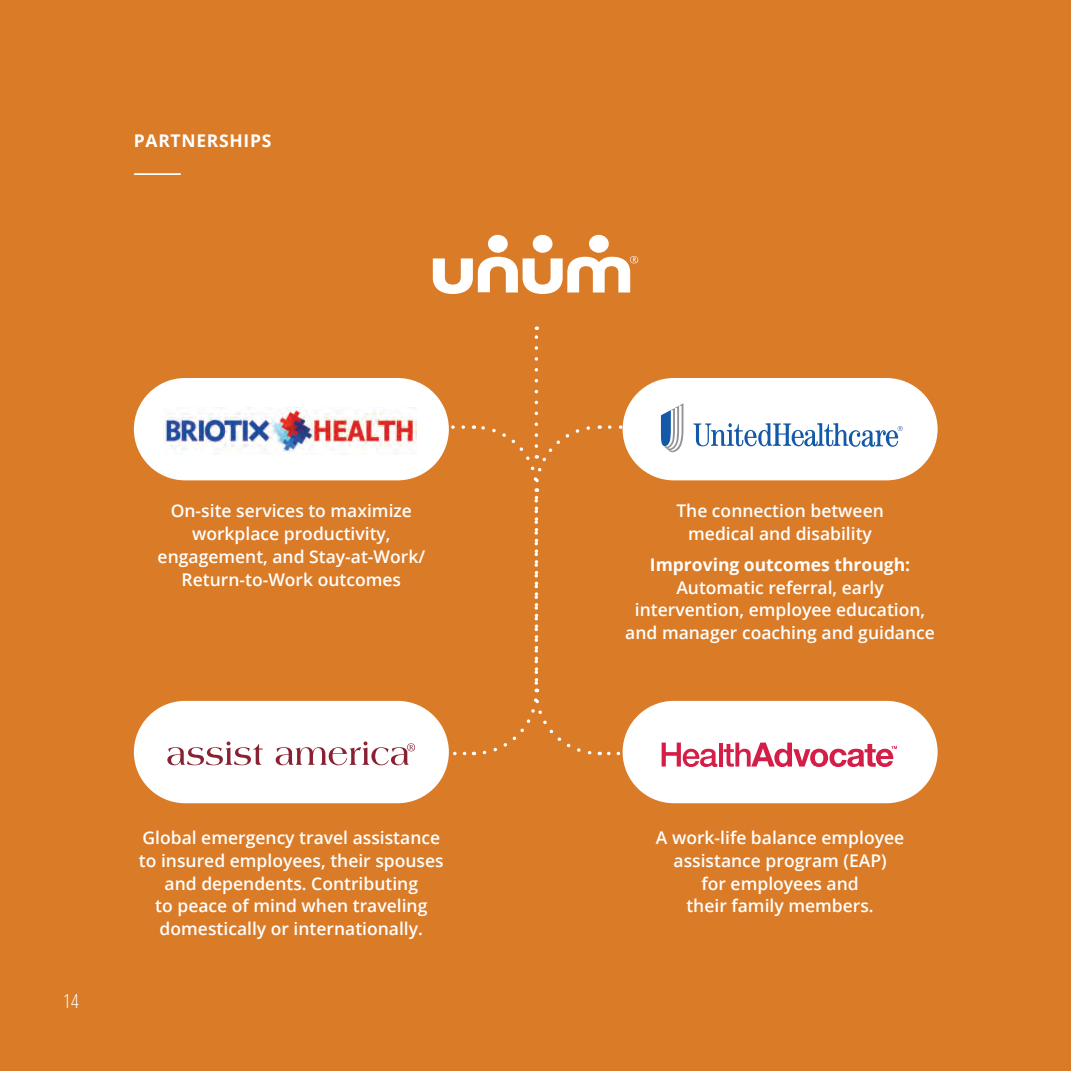
<style>
.page{position:relative;width:1071px;height:1071px;background:#da7b28}
.page>*{position:absolute;margin:0;border:0;box-sizing:border-box;transform-origin:0 0}
.t1{font:300 condensed 19.25px "Open Sans";color:#fff}
.t2{font:600 17.5px/22.8px "Open Sans";color:#fff;text-align:center}
.t3{font:700 17.5px "Open Sans";color:#fff}
.t4{font:700 17.5px "Open Sans";letter-spacing:.04em;color:#fff}
</style>
<div class="page">
<svg style="left:433px;top:235px;width:205px;height:59px"></svg>
<hr style="left:135px;top:173px;width:45px;height:2px;background:#fff">
<div style="left:134px;top:378px;width:315px;height:102px;background:#fff;border-radius:51px"></div>
<div style="left:623px;top:378px;width:315px;height:102px;background:#fff;border-radius:51px"></div>
<div style="left:134px;top:701px;width:315px;height:102px;background:#fff;border-radius:51px"></div>
<div style="left:623px;top:701px;width:315px;height:102px;background:#fff;border-radius:51px"></div>
<svg style="left:433px;top:326px;width:205px;height:431px"></svg>
<img style="left:163px;top:408px;width:253px;height:47px">
<svg style="left:167px;top:742px;width:96px;height:23px"></svg>
<svg style="left:276px;top:742px;width:139px;height:23px"></svg>
<svg style="left:662px;top:743px;width:55px;height:24px"></svg>
<hr style="left:719px;top:743px;width:3px;height:24px;background:#d41e47">
<svg style="left:724px;top:743px;width:173px;height:24px"></svg>
<svg style="left:661px;top:403px;width:22px;height:49px"></svg>
<svg style="left:693px;top:423px;width:210px;height:24px"></svg>
<p class="t4" style="left:134px;top:129px;width:139px">PARTNERSHIPS</p>
<p class="t2" style="left:158px;top:499px;width:269px">On-site services to maximize workplace productivity, engagement, and Stay-at-Work/<br>Return-to-Work outcomes</p>
<p class="t1" style="left:63px;top:988px;width:17px">14</p>
<p class="t2" style="left:139px;top:826px;width:306px">Global emergency travel assistance to insured employees, their spouses and dependents. Contributing<br>to peace of mind when traveling domestically or internationally.</p>
<p class="t2" style="left:676px;top:499px;width:209px">The connection between medical and disability</p>
<p class="t3" style="left:650px;top:552px;width:262px">Improving outcomes through:</p>
<p class="t2" style="left:625px;top:575px;width:311px">Automatic referral, early intervention, employee education, and manager coaching and guidance</p>
<p class="t2" style="left:656px;top:826px;width:250px">A work-life balance employee assistance program (EAP)<br>for employees and<br>their family members.</p>
</div>
